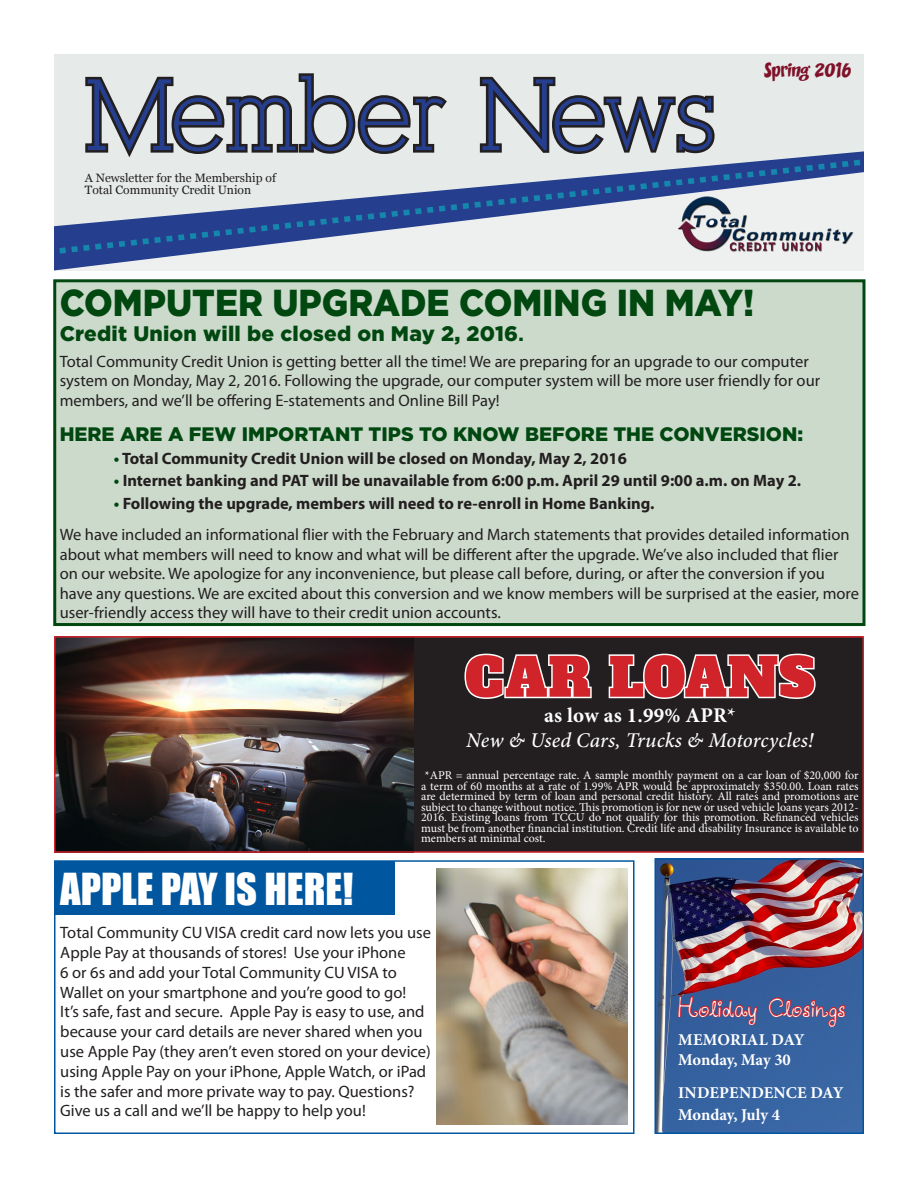
<style>
.page{position:relative;width:918px;height:1188px;background:#fff}
.page>*{position:absolute;margin:0;border:0;box-sizing:border-box;transform-origin:0 0}
.t1{font:98.85px "Alexandria FLF";color:#253f8e}
.t2{font:52.5px "Alfa Slab One";letter-spacing:.02em;color:#d1232a}
.t3{font:40.5px "Impact";color:#fff}
.t4{font:900 37.5px "Gotham";color:#004710;scale:.92 1}
.t5{font:900 21px "Gotham";letter-spacing:.01em;color:#004710}
.t6{font:italic 500 21px "Minion Pro";letter-spacing:.005em;color:#fff}
.t7{font:700 21px "Minion Pro";letter-spacing:.01em;color:#fff}
.t8{font:21px "Airplanesinthe Night Sky";letter-spacing:.03em;color:#fff}
.t9{font:900 19.5px "Gotham";color:#004710}
.t10{font:18px "CC Zoinks";color:#7f1129}
.t11{font:16.5px/19.8px "Myriad Pro";color:#231f20}
.t12{font:700 16.5px "Myriad Pro";color:#231f20}
.t13{font:700 16.5px "Minion Pro";color:#fff}
.t14{font:12.15px "Georgia";color:#231f20}
.t15{font:12px/10.5px "Minion Pro";color:#fff;text-align:justify}
.s1{font-weight:700}
.s2{color:#004710}
</style>
<div class="page">
<div style="left:54px;top:260px;width:810px;height:10px;background:#eef0f0"></div>
<div style="left:54px;top:54px;width:810px;height:97px;background:#e6eae9"></div>
<svg style="left:54px;top:151px;width:810px;height:109px;background:#a4b1cb"></svg>
<img style="left:678px;top:172px;width:185px;height:92px">
<svg style="left:83px;top:66px;width:367px;height:92px;background:#a5a6a6"></svg>
<svg style="left:477px;top:74px;width:241px;height:83px;background:#a1a2a2"></svg>
<div style="left:55px;top:637px;width:808px;height:215px;background:#231f20"></div>
<img style="left:57px;top:639px;width:357px;height:211px">
<div style="left:54px;top:636px;width:810px;height:217px;border:2px solid #d1232a"></div>
<div style="left:54px;top:860px;width:580px;height:274px;border:2px solid #01579f"></div>
<img style="left:657px;top:861px;width:204px;height:270px">
<div style="left:654px;top:858px;width:210px;height:276px;border:2px solid #01579f"></div>
<svg style="left:677px;top:995px;width:81px;height:84px;background:#435991"></svg>
<svg style="left:768px;top:995px;width:78px;height:84px;background:#465c93"></svg>
<div style="left:55px;top:281px;width:809px;height:344px;background:#ccdacb"></div>
<div style="left:53px;top:279px;width:813px;height:347px;border:3px solid #004710"></div>
<svg style="left:464px;top:653px;width:128px;height:46px"></svg>
<svg style="left:608px;top:653px;width:208px;height:46px"></svg>
<div style="left:55px;top:861px;width:339px;height:53px;background:#01579f"></div>
<img style="left:437px;top:868px;width:190px;height:257px">
<p class="t1" style="left:85px;top:61px;width:631px">Member News</p>
<p class="t14" style="left:85px;top:182px;width:168px">Total Community Credit Union</p>
<p class="t14" style="left:85px;top:170px;width:193px">A Newsletter for the Membership of</p>
<p class="t10" style="left:765px;top:61px;width:88px">Spring 2016</p>
<p class="t4" style="left:60px;top:277px;width:757px">COMPUTER UPGRADE COMING IN MAY!</p>
<p class="t5" style="left:60px;top:319px;width:466px">Credit Union will be closed on May 2, 2016<span class="s1">.</span></p>
<p class="t11" style="left:60px;top:351px;width:762px">Total Community Credit Union is getting better all the time! We are preparing for an upgrade to our computer system on Monday, May 2, 2016. Following the upgrade, our computer system will be more user friendly for our members, and we’ll be offering E-statements and Online Bill Pay!</p>
<p class="t9" style="left:60px;top:421px;width:745px">HERE ARE A FEW IMPORTANT TIPS TO KNOW BEFORE THE CONVERSION:</p>
<p class="t12" style="left:114px;top:447px;width:515px"><span class="s2">•</span> Total Community Credit Union will be closed on Monday, May 2, 2016</p>
<p class="t12" style="left:114px;top:470px;width:689px"><span class="s2">•</span> Internet banking and PAT will be unavailable from 6:00 p.m. April 29 until 9:00 a.m. on May 2.</p>
<p class="t12" style="left:114px;top:492px;width:542px"><span class="s2">•</span> Following the upgrade, members will need to re-enroll in Home Banking.</p>
<p class="t11" style="left:60px;top:525px;width:801px">We have included an informational flier with the February and March statements that provides detailed information about what members will need to know and what will be different after the upgrade. We’ve also included that flier on our website. We apologize for any inconvenience, but please call before, during, or after the conversion if you have any questions. We are excited about this conversion and we know members will be surprised at the easier, more user-friendly access they will have to their credit union accounts.</p>
<p class="t2" style="left:465px;top:642px;width:351px">CAR LOANS</p>
<p class="t7" style="left:544px;top:700px;width:193px">as low as 1.99% APR*</p>
<p class="t6" style="left:466px;top:726px;width:349px">New &amp; Used Cars, Trucks &amp; Motorcycles!</p>
<p class="t15" style="left:421px;top:770px;width:439px;text-indent:4px">*APR = annual percentage rate. A sample monthly payment on a car loan of $20,000 for a term of 60 months at a rate of 1.99% APR would be approximately $350.00. Loan rates are determined by term of loan and personal credit history. All rates and promotions are subject to change without notice. This promotion is for new or used vehicle loans years 2012- 2016. Existing loans from TCCU do not qualify for this promotion. Refinanced vehicles must be from another financial institution. Credit life and disability Insurance is available to members at minimal cost.</p>
<p class="t3" style="left:60px;top:858px;width:295px">APPLE PAY IS HERE!</p>
<p class="t11" style="left:60px;top:922px;width:372px">Total Community CU VISA credit card now lets you use Apple Pay at thousands of stores! Use your iPhone<br>6 or 6s and add your Total Community CU VISA to Wallet on your smartphone and you’re good to go!<br>It’s safe, fast and secure. Apple Pay is easy to use, and because your card details are never shared when you use Apple Pay (they aren’t even stored on your device) using Apple Pay on your iPhone, Apple Watch, or iPad is the safer and more private way to pay. Questions?<br>Give us a call and we’ll be happy to help you!</p>
<p class="t8" style="left:678px;top:997px;width:169px">Holiday Closings</p>
<p class="t13" style="left:678px;top:1028px;width:128px">MEMORIAL DAY</p>
<p class="t13" style="left:678px;top:1048px;width:114px">Monday, May 30</p>
<p class="t13" style="left:678px;top:1082px;width:167px">INDEPENDENCE DAY</p>
<p class="t13" style="left:678px;top:1103px;width:103px">Monday, July 4</p>
</div>
